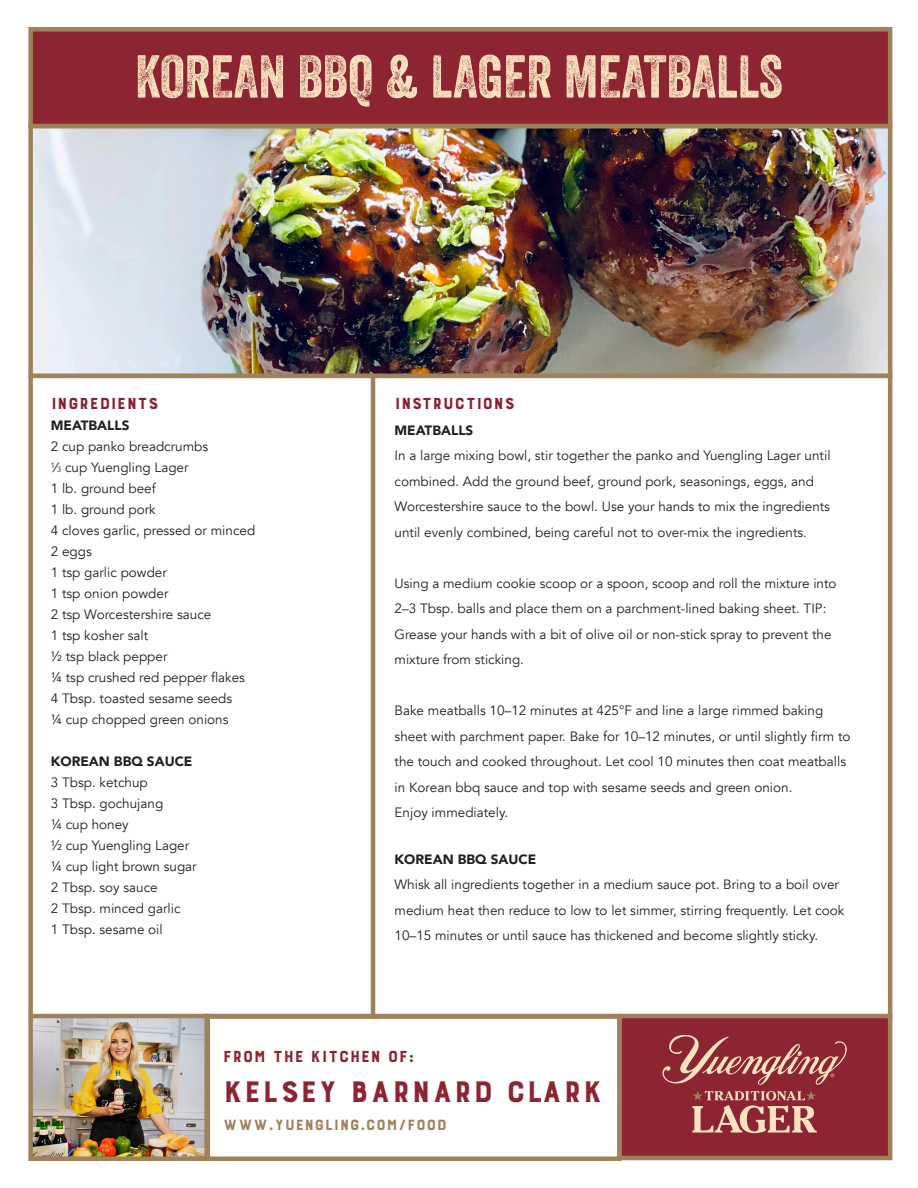
<style>
.page{position:relative;width:918px;height:1188px;background:#fff}
.page>*{position:absolute;margin:0;border:0;box-sizing:border-box;transform-origin:0 0}
.t1{font:58.5px "Veneer Two";color:#fbe3c0}
.t2{font:39px "Burford Base";color:#8d2431}
.t3{font:21px "Burford Base";color:#882232}
.t4{font:21px "Burford Base";color:#8d2431}
.t5{font:19.5px "Burford Base";color:#9f825c}
.t6{font:13.5px/25.5px "Avenir";color:#231f20}
.t7{font:900 13.5px "Avenir";color:#231f20}
.s1{font-size:7.5px}
</style>
<div class="page">
<div style="left:28px;top:374px;width:348px;height:645px;background:#fff;border:4px solid #9f825c"></div>
<div style="left:371px;top:374px;width:521px;height:645px;background:#fff;border:4px solid #9f825c"></div>
<img style="left:33px;top:129px;width:854px;height:244px">
<div style="left:28px;top:124px;width:864px;height:254px;border:4px solid #9f825c"></div>
<div style="left:28px;top:27px;width:864px;height:101px;background:#8d2431;border:4px solid #9f825c"></div>
<img style="left:33px;top:1019px;width:171px;height:137px">
<div style="left:28px;top:1014px;width:182px;height:147px;border:4px solid #9f825c"></div>
<div style="left:204px;top:1014px;width:418px;height:147px;border:4px solid #9f825c"></div>
<div style="left:620px;top:1016px;width:270px;height:142px;background:#8d2431"></div>
<svg style="left:662px;top:1034px;width:185px;height:51px"></svg>
<svg style="left:692px;top:1091px;width:125px;height:42px"></svg>
<div style="left:617px;top:1014px;width:275px;height:146px;border:4px solid #9f825c"></div>
<p class="t1" style="left:135px;top:41px;width:649px">KOREAN BBQ &amp; LAGER MEATBALLS</p>
<p class="t3" style="left:51px;top:393px;width:109px">INGREDIENTS</p>
<p class="t7" style="left:51px;top:414px;width:80px">MEATBALLS</p>
<p class="t6" style="left:51px;top:434px;width:159px">2 cup panko breadcrumbs</p>
<p class="t6" style="left:51px;top:455px;width:139px"><sup>1</sup>⁄<span class="s1">3</span> cup Yuengling Lager</p>
<p class="t6" style="left:51px;top:476px;width:107px">1 lb. ground beef</p>
<p class="t6" style="left:51px;top:497px;width:107px">1 lb. ground pork</p>
<p class="t6" style="left:51px;top:518px;width:206px">4 cloves garlic, pressed or minced</p>
<p class="t6" style="left:51px;top:539px;width:43px">2 eggs</p>
<p class="t6" style="left:51px;top:560px;width:118px">1 tsp garlic powder</p>
<p class="t6" style="left:51px;top:581px;width:119px">1 tsp onion powder</p>
<p class="t6" style="left:51px;top:602px;width:162px">2 tsp Worcestershire sauce</p>
<p class="t6" style="left:51px;top:623px;width:99px">1 tsp kosher salt</p>
<p class="t6" style="left:51px;top:644px;width:118px">½ tsp black pepper</p>
<p class="t6" style="left:51px;top:665px;width:196px">¼ tsp crushed red pepper flakes</p>
<p class="t6" style="left:51px;top:686px;width:183px">4 Tbsp. toasted sesame seeds</p>
<p class="t6" style="left:51px;top:707px;width:179px">¼ cup chopped green onions</p>
<p class="t7" style="left:51px;top:750px;width:143px">KOREAN BBQ SAUCE</p>
<p class="t6" style="left:51px;top:770px;width:99px">3 Tbsp. ketchup</p>
<p class="t6" style="left:51px;top:791px;width:114px">3 Tbsp. gochujang</p>
<p class="t6" style="left:51px;top:812px;width:80px">¼ cup honey</p>
<p class="t6" style="left:51px;top:833px;width:140px">½ cup Yuengling Lager</p>
<p class="t6" style="left:51px;top:854px;width:147px">¼ cup light brown sugar</p>
<p class="t6" style="left:51px;top:875px;width:109px">2 Tbsp. soy sauce</p>
<p class="t6" style="left:51px;top:896px;width:131px">2 Tbsp. minced garlic</p>
<p class="t6" style="left:51px;top:917px;width:114px">1 Tbsp. sesame oil</p>
<p class="t3" style="left:395px;top:393px;width:122px">INSTRUCTIONS</p>
<p class="t7" style="left:395px;top:418px;width:80px">MEATBALLS</p>
<p class="t6" style="left:395px;top:443px;width:438px">In a large mixing bowl, stir together the panko and Yuengling Lager until combined. Add the ground beef, ground pork, seasonings, eggs, and Worcestershire sauce to the bowl. Use your hands to mix the ingredients until evenly combined, being careful not to over-mix the ingredients.</p>
<p class="t6" style="left:395px;top:571px;width:444px">Using a medium cookie scoop or a spoon, scoop and roll the mixture into 2–3 Tbsp. balls and place them on a parchment-lined baking sheet. TIP:<br>Grease your hands with a bit of olive oil or non-stick spray to prevent the mixture from sticking.</p>
<p class="t6" style="left:395px;top:698px;width:457px">Bake meatballs 10–12 minutes at 425°F and line a large rimmed baking sheet with parchment paper. Bake for 10–12 minutes, or until slightly firm to the touch and cooked throughout. Let cool 10 minutes then coat meatballs in Korean bbq sauce and top with sesame seeds and green onion.</p>
<p class="t6" style="left:395px;top:800px;width:115px">Enjoy immediately.</p>
<p class="t7" style="left:395px;top:847px;width:143px">KOREAN BBQ SAUCE</p>
<p class="t6" style="left:395px;top:872px;width:451px">Whisk all ingredients together in a medium sauce pot. Bring to a boil over medium heat then reduce to low to let simmer, stirring frequently. Let cook<br>10–15 minutes or until sauce has thickened and become slightly sticky.</p>
<p class="t4" style="left:222px;top:1045px;width:194px">from the kitchen of:</p>
<p class="t2" style="left:222px;top:1072px;width:382px">KELSEY BARNARD CLARK</p>
<p class="t5" style="left:222px;top:1115px;width:226px">www.yuengling.com/food</p>
</div>
